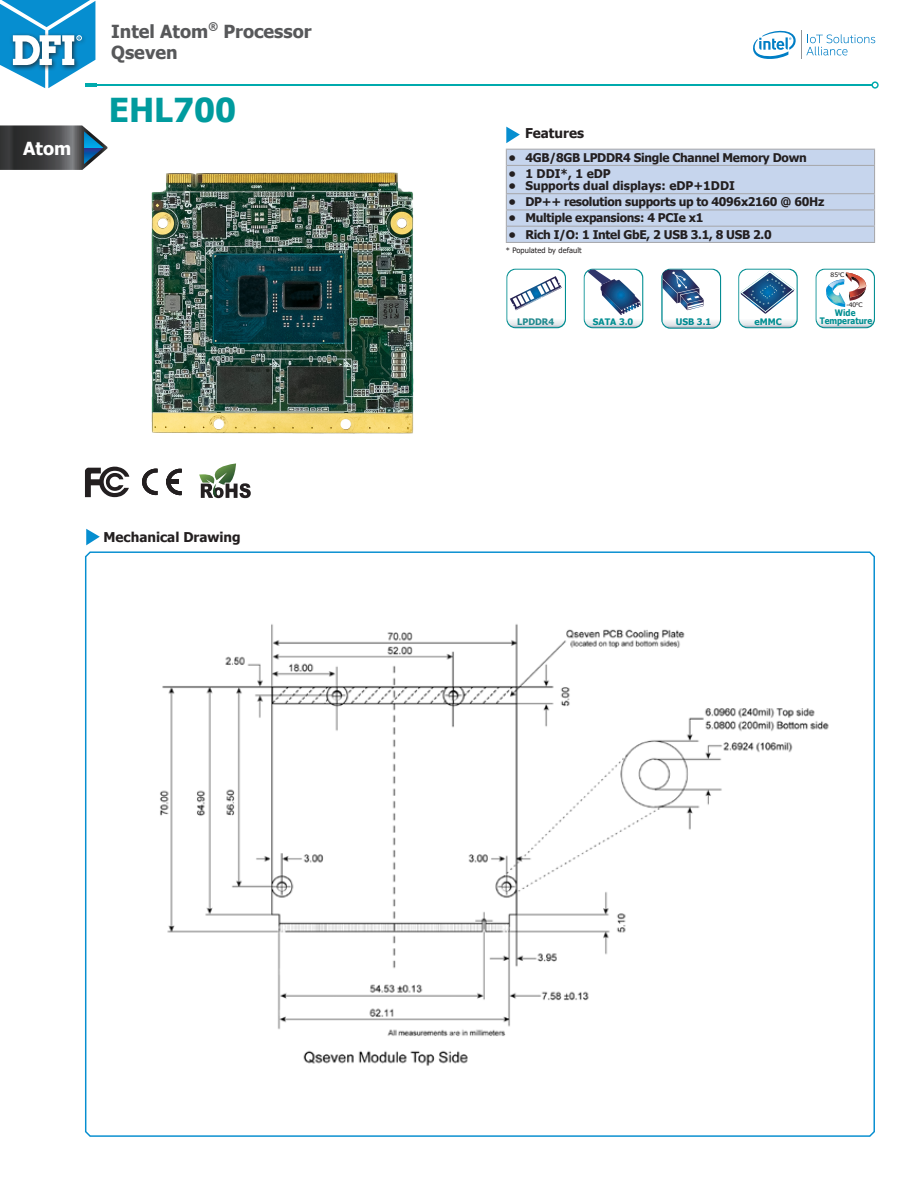
<style>
.page{position:relative;width:918px;height:1188px;background:#fff}
.page>*{position:absolute;margin:0;border:0;box-sizing:border-box;transform-origin:0 0}
.t1{font:700 33px "Tahoma";color:#009b9e}
.t2{font:700 18px "Tahoma";color:#57585a}
.t3{font:700 18px "Tahoma";color:#fff}
.t4{font:700 13.5px "Tahoma";color:#231f20}
.t5{font:700 12px "Tahoma";letter-spacing:-.025em;color:#231f20}
.t6{font:700 12px "Tahoma";color:#231f20}
.t7{font:700 9px/8.1px "Tahoma";color:#008e91;text-align:center;scale:.9 1}
.t8{font:700 9px "Tahoma";color:#008e91}
.t9{font:700 9px "Tahoma";color:#22898e}
.t10{font:700 9px "Tahoma";color:#008a91}
.t11{font:7.5px "Tahoma";letter-spacing:.01em;color:#231f20}
.t12{font:6.15px "Tahoma";color:#231f20;scale:1.1 1}
</style>
<div class="page">
<svg style="left:871px;top:81px;width:8px;height:8px"></svg>
<hr style="left:90px;top:84px;width:783px;height:2px;background:#00aaad">
<svg style="left:0;top:0;width:97px;height:88px"></svg>
<svg style="left:85px;top:551px;width:790px;height:586px"></svg>
<svg style="left:86px;top:529px;width:14px;height:16px"></svg>
<svg style="left:506px;top:127px;width:14px;height:16px"></svg>
<svg style="left:816px;top:269px;width:59px;height:59px"></svg>
<svg style="left:816px;top:270px;width:58px;height:57px"></svg>
<svg style="left:0;top:125px;width:107px;height:45px;background:#555d63"></svg>
<svg style="left:506px;top:269px;width:60px;height:59px"></svg>
<svg style="left:507px;top:270px;width:58px;height:57px"></svg>
<svg style="left:584px;top:269px;width:59px;height:59px"></svg>
<svg style="left:585px;top:269px;width:57px;height:58px"></svg>
<svg style="left:753px;top:30px;width:122px;height:29px"></svg>
<div style="left:506px;top:149px;width:369px;height:93px;background:#c6d5ed"></div>
<hr style="left:507px;top:165px;width:368px;height:1px;background:#a8a9ad">
<hr style="left:506px;top:193px;width:369px;height:1px;background:#a8a9ad">
<hr style="left:506px;top:209px;width:369px;height:1px;background:#a8a9ad">
<hr style="left:507px;top:226px;width:368px;height:1px;background:#a8a9ad">
<hr style="left:506px;top:242px;width:369px;height:1px;background:#a8a9ad">
<svg style="left:738px;top:269px;width:60px;height:59px"></svg>
<svg style="left:739px;top:270px;width:58px;height:57px"></svg>
<svg style="left:85px;top:467px;width:44px;height:30px"></svg>
<svg style="left:142px;top:469px;width:16px;height:26px"></svg>
<svg style="left:166px;top:469px;width:16px;height:26px"></svg>
<svg style="left:199px;top:463px;width:52px;height:36px"></svg>
<img style="left:142px;top:595px;width:696px;height:475px">
<img style="left:151px;top:172px;width:263px;height:262px">
<svg style="left:661px;top:269px;width:60px;height:60px"></svg>
<svg style="left:663px;top:270px;width:57px;height:58px"></svg>
<p class="t3" style="left:23px;top:136px;width:50px">Atom</p>
<p class="t2" style="left:111px;top:18px;width:202px">Intel Atom<sup>®</sup> Processor</p>
<p class="t2" style="left:111px;top:39px;width:68px">Qseven</p>
<p class="t1" style="left:109px;top:87px;width:129px">EHL700</p>
<p class="t4" style="left:104px;top:528px;width:139px">Mechanical Drawing</p>
<p class="t4" style="left:525px;top:124px;width:61px">Features</p>
<p class="t5" style="left:508px;top:149px;width:300px">• 4GB/8GB LPDDR4 Single Channel Memory Down</p>
<p class="t5" style="left:508px;top:165px;width:104px">• 1 DDI*, 1 eDP</p>
<p class="t6" style="left:508px;top:177px;width:228px">• Supports dual displays: eDP+1DDI</p>
<p class="t5" style="left:508px;top:193px;width:317px">• DP++ resolution supports up to 4096x2160 @ 60Hz</p>
<p class="t5" style="left:508px;top:210px;width:196px">• Multiple expansions: 4 PCIe x1</p>
<p class="t5" style="left:508px;top:226px;width:265px">• Rich I/O: 1 Intel GbE, 2 USB 3.1, 8 USB 2.0</p>
<p class="t11" style="left:506px;top:245px;width:77px">* Populated by default</p>
<p class="t9" style="left:517px;top:316px;width:38px">LPDDR4</p>
<p class="t10" style="left:676px;top:315px;width:37px">USB 3.1</p>
<p class="t8" style="left:593px;top:316px;width:42px">SATA 3.0</p>
<p class="t8" style="left:754px;top:315px;width:29px">eMMC</p>
<p class="t12" style="left:831px;top:271px;width:14px">85<sup>0</sup>C</p>
<p class="t12" style="left:846px;top:301px;width:16px">-40<sup>0</sup>C</p>
<p class="t7" style="left:820px;top:309px;width:60px">Wide<br>Temperature</p>
</div>
